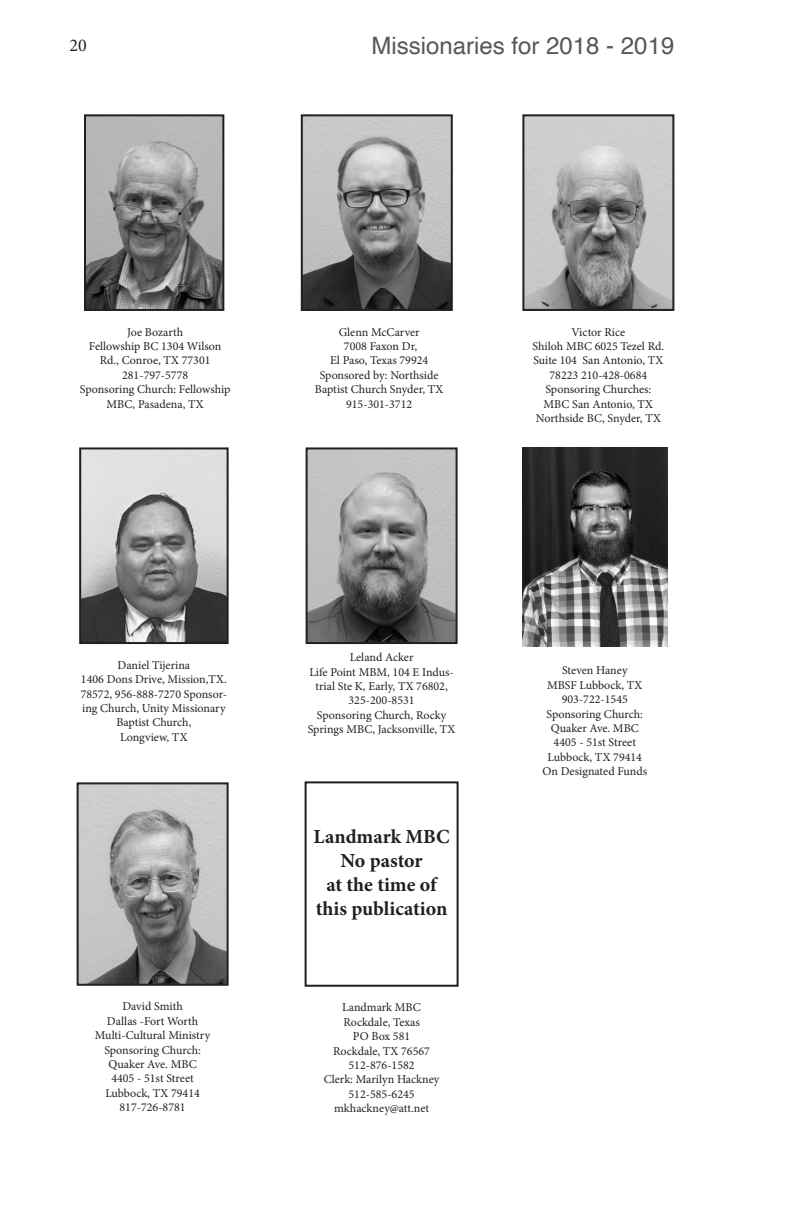
<style>
.page{position:relative;width:792px;height:1224px;background:#fff}
.page>*{position:absolute;margin:0;border:0;box-sizing:border-box;transform-origin:0 0}
.t1{font:24px "Helvetica";color:#57585a}
.t2{font:700 20px "Minion Pro";color:#231f20}
.t3{font:18px "Minion Pro";color:#231f20}
.t4{font:12px/14.4px "Minion Pro";color:#231f20;text-align:center}
</style>
<div class="page">
<img style="left:87px;top:117px;width:134px;height:191px">
<div style="left:84px;top:114px;width:140px;height:197px;border:2px solid #231f20"></div>
<img style="left:304px;top:117px;width:146px;height:191px">
<div style="left:301px;top:114px;width:152px;height:197px;border:2px solid #231f20"></div>
<img style="left:82px;top:450px;width:144px;height:191px">
<div style="left:79px;top:447px;width:150px;height:197px;border:2px solid #231f20"></div>
<img style="left:309px;top:450px;width:146px;height:191px">
<div style="left:306px;top:447px;width:152px;height:197px;border:2px solid #231f20"></div>
<img style="left:525px;top:117px;width:146px;height:191px">
<div style="left:522px;top:114px;width:152px;height:197px;border:2px solid #231f20"></div>
<img style="left:80px;top:785px;width:146px;height:198px">
<div style="left:77px;top:782px;width:152px;height:204px;border:2px solid #231f20"></div>
<img style="left:522px;top:447px;width:145px;height:200px">
<div style="left:305px;top:781px;width:154px;height:206px;border:2px solid #231f20"></div>
<h3 class="t3" style="left:70px;top:34px;width:19px">20</h3>
<h1 class="t1" style="left:372px;top:27px;width:304px">Missionaries for 2018 - 2019</h1>
<p class="t4" style="left:127px;top:325px;width:58px">Joe Bozarth</p>
<p class="t4" style="left:89px;top:339px;width:134px">Fellowship BC 1304 Wilson<br>Rd., Conroe, TX 77301</p>
<p class="t4" style="left:122px;top:368px;width:68px">281-797-5778</p>
<p class="t4" style="left:80px;top:382px;width:152px">Sponsoring Church: Fellowship<br>MBC, Pasadena, TX</p>
<p class="t4" style="left:339px;top:325px;width:83px">Glenn McCarver</p>
<p class="t4" style="left:344px;top:339px;width:75px">7008 Faxon Dr,</p>
<p class="t4" style="left:330px;top:354px;width:100px">El Paso, Texas 79924</p>
<p class="t4" style="left:315px;top:368px;width:130px">Sponsored by: Northside<br>Baptist Church Snyder, TX</p>
<p class="t4" style="left:346px;top:397px;width:68px">915-301-3712</p>
<p class="t4" style="left:571px;top:325px;width:55px">Victor Rice</p>
<p class="t4" style="left:533px;top:339px;width:133px">Shiloh MBC 6025 Tezel Rd.<br>Suite 104 San Antonio, TX<br>78223 210-428-0684</p>
<p class="t4" style="left:545px;top:382px;width:107px">Sponsoring Churches:</p>
<p class="t4" style="left:544px;top:397px;width:111px">MBC San Antonio, TX</p>
<p class="t4" style="left:536px;top:411px;width:127px">Northside BC, Snyder, TX</p>
<p class="t4" style="left:118px;top:658px;width:74px">Daniel Tijerina</p>
<p class="t4" style="left:81px;top:672px;width:148px">1406 Dons Drive, Mission,TX.<br>78572, 956-888-7270 Sponsor&shy;ing Church, Unity Missionary<br>Baptist Church,</p>
<p class="t4" style="left:120px;top:730px;width:69px">Longview, TX</p>
<p class="t4" style="left:122px;top:999px;width:62px">David Smith</p>
<p class="t4" style="left:107px;top:1014px;width:93px">Dallas -Fort Worth</p>
<p class="t4" style="left:95px;top:1028px;width:117px">Multi-Cultural Ministry</p>
<p class="t4" style="left:104px;top:1043px;width:98px">Sponsoring Church:</p>
<p class="t4" style="left:108px;top:1057px;width:90px">Quaker Ave. MBC</p>
<p class="t4" style="left:111px;top:1071px;width:84px">4405 - 51st Street</p>
<p class="t4" style="left:105px;top:1086px;width:96px">Lubbock, TX 79414</p>
<p class="t4" style="left:120px;top:1100px;width:68px">817-726-8781</p>
<p class="t4" style="left:350px;top:650px;width:65px">Leland Acker</p>
<p class="t4" style="left:309px;top:665px;width:146px">Life Point MBM, 104 E Indus&shy;trial Ste K, Early, TX 76802,<br>325-200-8531</p>
<p class="t4" style="left:308px;top:708px;width:149px">Sponsoring Church, Rocky<br>Springs MBC, Jacksonville, TX</p>
<p class="t2" style="left:314px;top:823px;width:137px">Landmark MBC</p>
<p class="t2" style="left:341px;top:847px;width:84px">No pastor</p>
<p class="t2" style="left:326px;top:871px;width:112px">at the time of</p>
<p class="t2" style="left:316px;top:895px;width:133px">this publication</p>
<p class="t4" style="left:342px;top:1000px;width:80px">Landmark MBC</p>
<p class="t4" style="left:343px;top:1015px;width:78px">Rockdale, Texas</p>
<p class="t4" style="left:353px;top:1029px;width:59px">PO Box 581</p>
<p class="t4" style="left:333px;top:1044px;width:98px">Rockdale, TX 76567</p>
<p class="t4" style="left:349px;top:1058px;width:68px">512-876-1582</p>
<p class="t4" style="left:324px;top:1072px;width:117px">Clerk: Marilyn Hackney</p>
<p class="t4" style="left:349px;top:1087px;width:68px">512-585-6245</p>
<p class="t4" style="left:334px;top:1101px;width:97px">mkhackney@att.net</p>
<p class="t4" style="left:562px;top:663px;width:67px">Steven Haney</p>
<p class="t4" style="left:547px;top:678px;width:97px">MBSF Lubbock, TX</p>
<p class="t4" style="left:562px;top:692px;width:68px">903-722-1545</p>
<p class="t4" style="left:547px;top:707px;width:98px">Sponsoring Church:</p>
<p class="t4" style="left:551px;top:721px;width:90px">Quaker Ave. MBC</p>
<p class="t4" style="left:554px;top:735px;width:84px">4405 - 51st Street</p>
<p class="t4" style="left:548px;top:750px;width:96px">Lubbock, TX 79414</p>
<p class="t4" style="left:543px;top:764px;width:106px">On Designated Funds</p>
</div>
